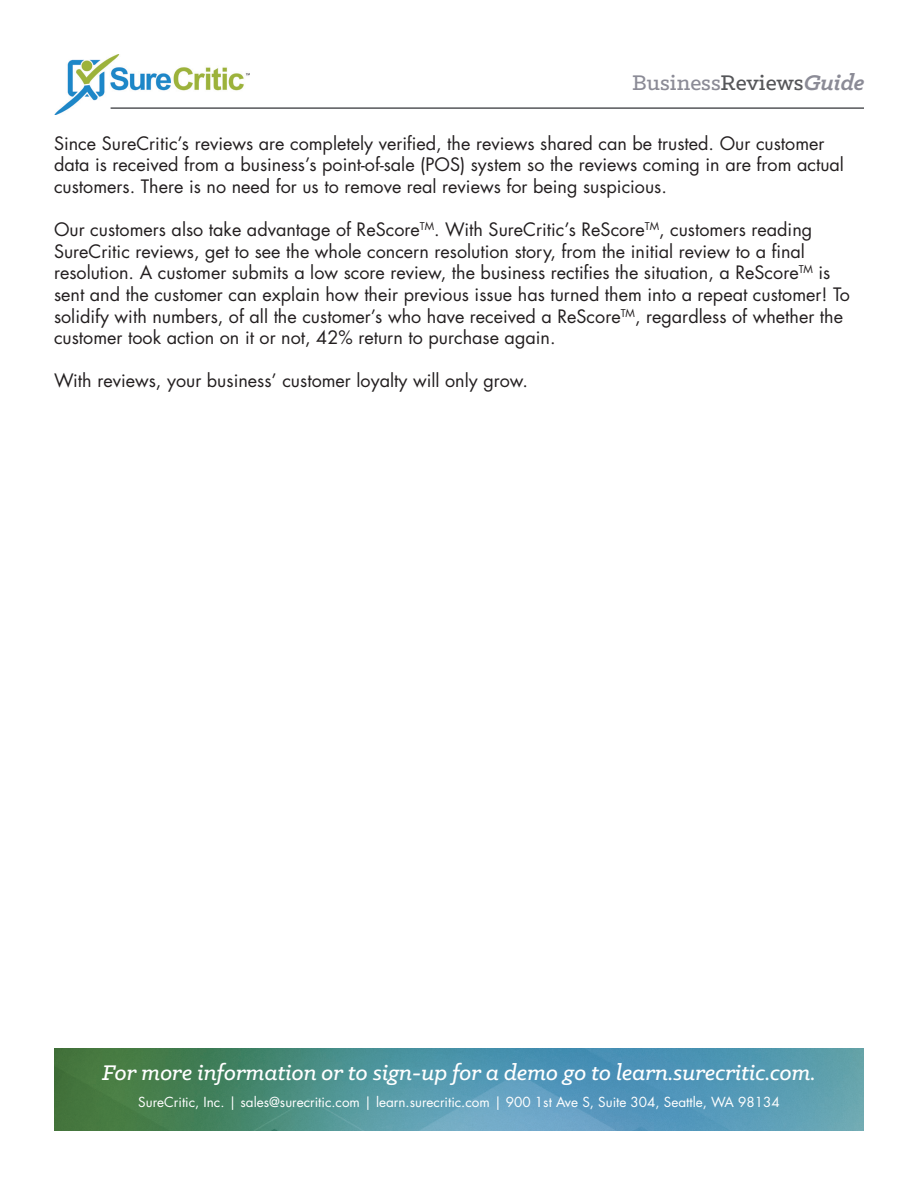
<style>
.page{position:relative;width:918px;height:1188px;background:#fff}
.page>*{position:absolute;margin:0;border:0;box-sizing:border-box;transform-origin:0 0}
.t1{font:italic 500 24px "Klinic Slab";color:#fff}
.t2{font:500 24px "Klinic Slab";color:#8b8b96}
.t3{font:18px/21.6px "Futura Std";color:#231f20}
.t4{font:13.5px "Futura Std";color:#fff}
.s1{color:#555659}
.s2{font-weight:700;font-style:italic}
</style>
<div class="page">
<img style="left:55px;top:54px;width:194px;height:61px">
<hr style="left:111px;top:107px;width:753px;height:2px;background:#55565a">
<img style="left:54px;top:1048px;width:810px;height:83px">
<p class="t2" style="left:632px;top:67px;width:236px">Business<span class="s1">Reviews</span><span class="s2">Guide</span></p>
<p class="t3" style="left:54px;top:133px;width:792px">Since SureCritic’s reviews are completely verified, the reviews shared can be trusted. Our customer data is received from a business’s point-of-sale (POS) system so the reviews coming in are from actual customers. There is no need for us to remove real reviews for being suspicious.</p>
<p class="t3" style="left:54px;top:219px;width:797px">Our customers also take advantage of ReScore<sup>TM</sup>. With SureCritic’s ReScore<sup>TM</sup>, customers reading SureCritic reviews, get to see the whole concern resolution story, from the initial review to a final resolution. A customer submits a low score review, the business rectifies the situation, a ReScore<sup>TM</sup> is sent and the customer can explain how their previous issue has turned them into a repeat customer! To solidify with numbers, of all the customer’s who have received a ReScore<sup>TM</sup>, regardless of whether the customer took action on it or not, 42% return to purchase again.</p>
<p class="t3" style="left:54px;top:370px;width:476px">With reviews, your business’ customer loyalty will only grow.</p>
<p class="t1" style="left:102px;top:1058px;width:715px">For more information or to sign-up for a demo go to learn.surecritic.com.</p>
<p class="t4" style="left:138px;top:1094px;width:643px">SureCritic, Inc. | sales@surecritic.com | learn.surecritic.com | 900 1st Ave S, Suite 304, Seattle, WA 98134</p>
</div>
